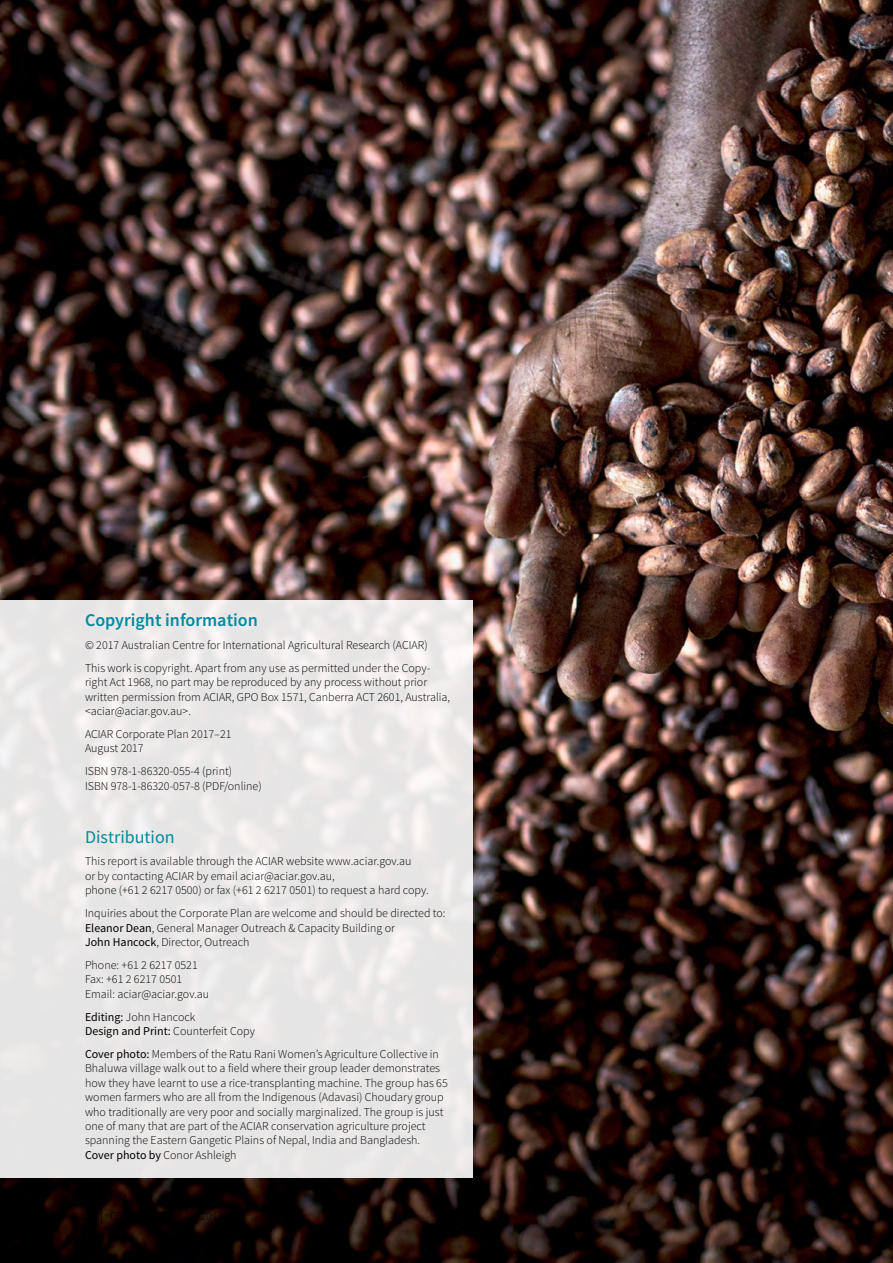
<style>
.page{position:relative;width:893px;height:1263px;background:#fff}
.page>*{position:absolute;margin:0;border:0;box-sizing:border-box;transform-origin:0 0}
.t1{font:600 18px "Source Sans Pro";color:#008a9e}
.t2{font:18px "Source Sans Pro";color:#008a9e}
.t3{font:300 12px/14.4px "Source Sans Pro";color:#000}
.s1{font-weight:400}
</style>
<div class="page">
<img style="left:0;top:0;width:893px;height:1263px">
<div style="left:0;top:600px;width:473px;height:578px;background:#e8e6e5"></div>
<h1 class="t1" style="left:85px;top:608px;width:174px">Copyright information</h1>
<p class="t3" style="left:85px;top:633px;width:347px;line-height:23px">© 2017 Australian Centre for International Agricultural Research (ACIAR)<br>This work is copyright. Apart from any use as permitted under the Copy-</p>
<p class="t3" style="left:85px;top:675px;width:367px">right Act 1968, no part may be reproduced by any process without prior written permission from ACIAR, GPO Box 1571, Canberra ACT 2601, Australia, &lt;aciar@aciar.gov.au&gt;.</p>
<p class="t3" style="left:85px;top:727px;width:148px">ACIAR Corporate Plan 2017–21<br>August 2017</p>
<p class="t3" style="left:85px;top:764px;width:178px">ISBN 978-1-86320-055-4 (print)<br>ISBN 978-1-86320-057-8 (PDF/online)</p>
<h1 class="t2" style="left:85px;top:825px;width:91px">Distribution</h1>
<p class="t3" style="left:85px;top:854px;width:345px">This report is available through the ACIAR website www.aciar.gov.au<br>or by contacting ACIAR by email aciar@aciar.gov.au,<br>phone (+61 2 6217 0500) or fax (+61 2 6217 0501) to request a hard copy.</p>
<p class="t3" style="left:85px;top:906px;width:362px">Inquiries about the Corporate Plan are welcome and should be directed to:<br><span class="s1">Eleanor Dean</span>, General Manager Outreach &amp; Capacity Building or<br><span class="s1">John Hancock</span>, Director, Outreach</p>
<p class="t3" style="left:85px;top:958px;width:126px">Phone: +61 2 6217 0521<br>Fax: +61 2 6217 0501<br>Email: aciar@aciar.gov.au</p>
<p class="t3" style="left:85px;top:1009px;width:171px"><span class="s1">Editing:</span> John Hancock<br><span class="s1">Design and Print:</span> Counterfeit Copy</p>
<p class="t3" style="left:85px;top:1047px;width:364px"><span class="s1">Cover photo:</span> Members of the Ratu Rani Women’s Agriculture Collective in Bhaluwa village walk out to a field where their group leader demonstrates how they have learnt to use a rice-transplanting machine. The group has 65 women farmers who are all from the Indigenous (Adavasi) Choudary group who traditionally are very poor and socially marginalized. The group is just one of many that are part of the ACIAR conservation agriculture project spanning the Eastern Gangetic Plains of Nepal, India and Bangladesh.<br><span class="s1">Cover photo by</span> Conor Ashleigh</p>
</div>
